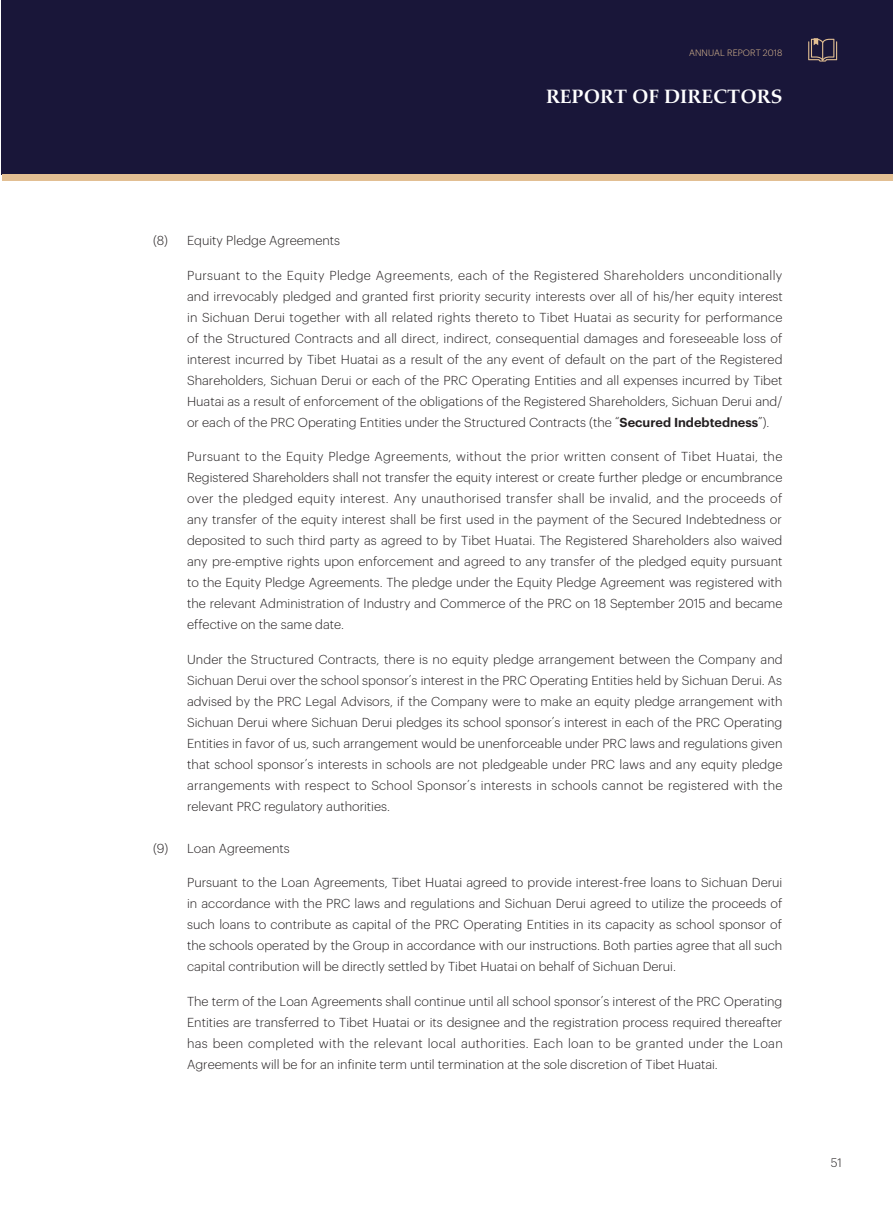
<style>
.page{position:relative;width:893px;height:1212px;background:#fff}
.page>*{position:absolute;margin:0;border:0;box-sizing:border-box;transform-origin:0 0}
.t1{font:700 19.5px "Aldus Nova Pro";color:#fff}
._1__內文{font:300 12.75px/21px "Graphik";color:#231f20;text-align:justify}
.t2{font:300 12px "Graphik";color:#231f20}
.t3{font:300 9px "Graphik";letter-spacing:.005em;color:#e2bf93}
.s1{font-weight:600}
</style>
<div class="page">
<div style="left:1px;top:0;width:892px;height:174px;background:#191639"></div>
<svg style="left:808px;top:38px;width:29px;height:24px"></svg>
<div style="left:2px;top:174px;width:891px;height:7px;background:#e2bf93"></div>
<p class="t3" style="left:689px;top:46px;width:95px">ANNUAL REPORT 2018</p>
<h1 class="t1" style="left:546px;top:85px;width:238px">REPORT OF DIRECTORS</h1>
<p class="_1__內文" style="left:153px;top:229px;width:189px">(8) Equity Pledge Agreements</p>
<p class="_1__內文" style="left:187px;top:263px;width:597px">Pursuant to the Equity Pledge Agreements, each of the Registered Shareholders unconditionally and irrevocably pledged and granted first priority security interests over all of his/her equity interest in Sichuan Derui together with all related rights thereto to Tibet Huatai as security for performance of the Structured Contracts and all direct, indirect, consequential damages and foreseeable loss of interest incurred by Tibet Huatai as a result of the any event of default on the part of the Registered Shareholders, Sichuan Derui or each of the PRC Operating Entities and all expenses incurred by Tibet Huatai as a result of enforcement of the obligations of the Registered Shareholders, Sichuan Derui and/ or each of the PRC Operating Entities under the Structured Contracts (the “<span class="s1">Secured Indebtedness</span>”).</p>
<p class="_1__內文" style="left:187px;top:445px;width:597px">Pursuant to the Equity Pledge Agreements, without the prior written consent of Tibet Huatai, the Registered Shareholders shall not transfer the equity interest or create further pledge or encumbrance over the pledged equity interest. Any unauthorised transfer shall be invalid, and the proceeds of any transfer of the equity interest shall be first used in the payment of the Secured Indebtedness or deposited to such third party as agreed to by Tibet Huatai. The Registered Shareholders also waived any pre-emptive rights upon enforcement and agreed to any transfer of the pledged equity pursuant to the Equity Pledge Agreements. The pledge under the Equity Pledge Agreement was registered with the relevant Administration of Industry and Commerce of the PRC on 18 September 2015 and became effective on the same date.</p>
<p class="_1__內文" style="left:187px;top:647px;width:597px">Under the Structured Contracts, there is no equity pledge arrangement between the Company and Sichuan Derui over the school sponsor’s interest in the PRC Operating Entities held by Sichuan Derui. As advised by the PRC Legal Advisors, if the Company were to make an equity pledge arrangement with Sichuan Derui where Sichuan Derui pledges its school sponsor’s interest in each of the PRC Operating Entities in favor of us, such arrangement would be unenforceable under PRC laws and regulations given that school sponsor’s interests in schools are not pledgeable under PRC laws and any equity pledge arrangements with respect to School Sponsor’s interests in schools cannot be registered with the relevant PRC regulatory authorities.</p>
<p class="_1__內文" style="left:153px;top:836px;width:138px">(9) Loan Agreements</p>
<p class="_1__內文" style="left:187px;top:871px;width:597px">Pursuant to the Loan Agreements, Tibet Huatai agreed to provide interest-free loans to Sichuan Derui in accordance with the PRC laws and regulations and Sichuan Derui agreed to utilize the proceeds of such loans to contribute as capital of the PRC Operating Entities in its capacity as school sponsor of the schools operated by the Group in accordance with our instructions. Both parties agree that all such capital contribution will be directly settled by Tibet Huatai on behalf of Sichuan Derui.</p>
<p class="_1__內文" style="left:187px;top:989px;width:597px">The term of the Loan Agreements shall continue until all school sponsor’s interest of the PRC Operating Entities are transferred to Tibet Huatai or its designee and the registration process required thereafter has been completed with the relevant local authorities. Each loan to be granted under the Loan Agreements will be for an infinite term until termination at the sole discretion of Tibet Huatai.</p>
<p class="t2" style="left:831px;top:1154px;width:13px">51</p>
</div>
